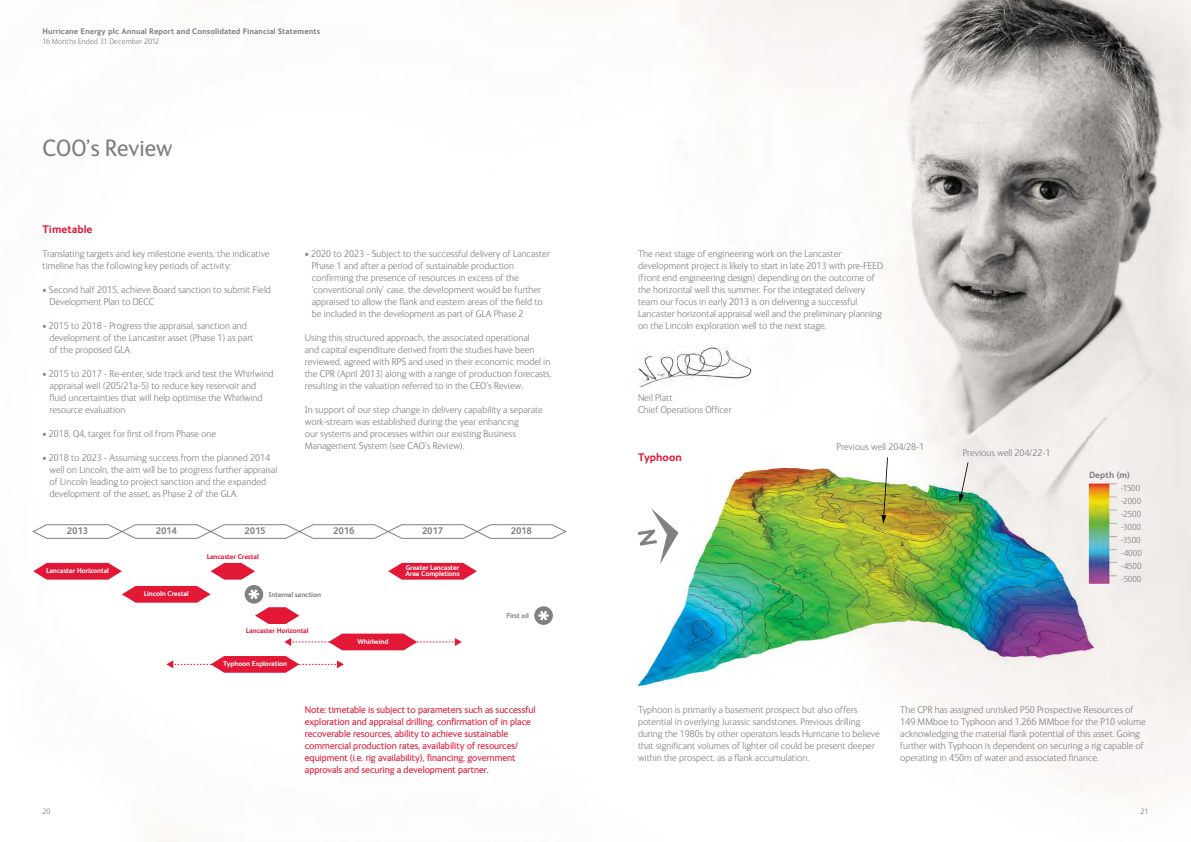
<style>
.page{position:relative;width:1191px;height:842px;background:#fff}
.page>*{position:absolute;margin:0;border:0;box-sizing:border-box;transform-origin:0 0}
.t1{font:24px "FS Ingrid";color:#807f83}
.t2{font:700 11px "FS Ingrid";color:#e31837}
.t3{font:300 10px/12px "FS Ingrid";color:#807f83}
.t4{font:10px/12px "FS Ingrid";color:#e31837}
.t5{font:700 9.6px "FS Ingrid";letter-spacing:-.02em;color:#807f83}
.t6{font:300 9px/13px "FS Ingrid";letter-spacing:.01em;color:#807f83}
.t7{font:700 9px "FS Ingrid";letter-spacing:.01em;color:#807f83}
.t8{font:700 8px "FS Ingrid";letter-spacing:.01em;color:#807f83}
.t9{font:300 8px "FS Ingrid";letter-spacing:.01em;color:#807f83}
.t10{font:700 7px/5.8px "FS Ingrid";letter-spacing:-.02em;color:#fff}
.t11{font:700 7px "FS Ingrid";letter-spacing:-.02em;color:#e31837}
.t12{font:700 7px "FS Ingrid";letter-spacing:-.02em;color:#807f83}
</style>
<div class="page">
<img style="left:32px;top:1px;width:1158px;height:841px">
<svg style="left:33px;top:524px;width:533px;height:15px"></svg>
<svg style="left:388px;top:563px;width:89px;height:17px;background:#e73f59"></svg>
<svg style="left:122px;top:586px;width:89px;height:17px;background:#e73f59"></svg>
<svg style="left:33px;top:563px;width:89px;height:17px;background:#e73f59"></svg>
<svg style="left:211px;top:563px;width:44px;height:17px"></svg>
<svg style="left:255px;top:607px;width:44px;height:17px"></svg>
<svg style="left:166px;top:656px;width:178px;height:17px"></svg>
<svg style="left:284px;top:634px;width:178px;height:16px"></svg>
<div style="left:245px;top:585px;width:18px;height:19px;background:#807f83;border-radius:50%"></div>
<svg style="left:249px;top:589px;width:10px;height:10px"></svg>
<svg style="left:534px;top:606px;width:19px;height:19px"></svg>
<svg style="left:538px;top:611px;width:11px;height:9px"></svg>
<img style="left:638px;top:468px;width:455px;height:218px">
<svg style="left:959px;top:462px;width:9px;height:41px"></svg>
<svg style="left:881px;top:457px;width:7px;height:67px"></svg>
<img style="left:1088px;top:484px;width:28px;height:99px">
<svg style="left:638px;top:508px;width:40px;height:56px"></svg>
<img style="left:628px;top:346px;width:127px;height:41px">
<p class="t8" style="left:43px;top:26px;width:279px">Hurricane Energy plc Annual Report and Consolidated Financial Statements</p>
<p class="t9" style="left:43px;top:37px;width:118px">16 Months Ended 31 December 2012</p>
<h1 class="t1" style="left:43px;top:132px;width:131px">COO’s Review</h1>
<p class="t2" style="left:43px;top:222px;width:51px">Timetable</p>
<p class="t3" style="left:43px;top:247px;width:228px">Translating targets and key milestone events, the indicative timeline has the following key periods of activity:</p>
<p class="t3" style="left:50px;top:283px;width:223px;text-indent:-7px">• Second half 2015, achieve Board sanction to submit Field<br>Development Plan to DECC</p>
<p class="t3" style="left:50px;top:319px;width:205px;text-indent:-7px">• 2015 to 2018 - Progress the appraisal, sanction and development of the Lancaster asset (Phase 1) as part of the proposed GLA</p>
<p class="t3" style="left:50px;top:367px;width:225px;text-indent:-7px">• 2015 to 2017 - Re-enter, side track and test the Whirlwind appraisal well (205/21a-5) to reduce key reservoir and fluid uncertainties that will help optimise the Whirlwind resource evaluation</p>
<p class="t3" style="left:43px;top:427px;width:175px">• 2018, Q4, target for first oil from Phase one</p>
<p class="t3" style="left:50px;top:451px;width:230px;text-indent:-7px">• 2018 to 2023 - Assuming success from the planned 2014 well on Lincoln, the aim will be to progress further appraisal of Lincoln leading to project sanction and the expanded development of the asset, as Phase 2 of the GLA</p>
<p class="t3" style="left:312px;top:247px;width:239px;text-indent:-7px">• 2020 to 2023 - Subject to the successful delivery of Lancaster Phase 1 and after a period of sustainable production confirming the presence of resources in excess of the ‘conventional only’ case, the development would be further appraised to allow the flank and eastern areas of the field to be included in the development as part of GLA Phase 2</p>
<p class="t3" style="left:305px;top:331px;width:248px">Using this structured approach, the associated operational<br>and capital expenditure derived from the studies have been reviewed, agreed with RPS and used in their economic model in the CPR (April 2013) along with a range of production forecasts, resulting in the valuation referred to in the CEO’s Review.</p>
<p class="t3" style="left:305px;top:403px;width:240px">In support of our step change in delivery capability a separate work-stream was established during the year enhancing<br>our systems and processes within our existing Business Management System (see CAO’s Review).</p>
<p class="t5" style="left:67px;top:525px;width:23px">2013</p>
<p class="t5" style="left:156px;top:525px;width:23px">2014</p>
<p class="t5" style="left:244px;top:525px;width:23px">2015</p>
<p class="t5" style="left:333px;top:525px;width:23px">2016</p>
<p class="t5" style="left:422px;top:525px;width:23px">2017</p>
<p class="t5" style="left:511px;top:525px;width:23px">2018</p>
<p class="t10" style="left:405px;top:564px;width:56px">Greater Lancaster<br>Area Completions</p>
<p class="t11" style="left:207px;top:552px;width:53px">Lancaster Crestal</p>
<p class="t10" style="left:46px;top:568px;width:64px">Lancaster Horizontal</p>
<p class="t10" style="left:144px;top:591px;width:46px">Lincoln Crestal</p>
<p class="t12" style="left:268px;top:590px;width:54px">Internal sanction</p>
<p class="t11" style="left:246px;top:626px;width:64px">Lancaster Horizontal</p>
<p class="t10" style="left:223px;top:661px;width:66px">Typhoon Exploration</p>
<p class="t10" style="left:357px;top:638px;width:32px">Whirlwind</p>
<p class="t12" style="left:506px;top:611px;width:24px">First oil</p>
<p class="t4" style="left:305px;top:703px;width:232px">Note: timetable is subject to parameters such as successful exploration and appraisal drilling, confirmation of in place recoverable resources, ability to achieve sustainable commercial production rates, availability of resources/ equipment (i.e. rig availability), financing, government approvals and securing a development partner.</p>
<p class="t3" style="left:638px;top:247px;width:246px">The next stage of engineering work on the Lancaster development project is likely to start in late 2013 with pre-FEED (front end engineering design) depending on the outcome of the horizontal well this summer. For the integrated delivery team our focus in early 2013 is on delivering a successful Lancaster horizontal appraisal well and the preliminary planning on the Lincoln exploration well to the next stage.</p>
<p class="t3" style="left:638px;top:391px;width:95px">Neil Platt<br>Chief Operations Officer</p>
<p class="t2" style="left:638px;top:450px;width:45px">Typhoon</p>
<p class="t3" style="left:836px;top:440px;width:89px">Previous well 204/28-1</p>
<p class="t3" style="left:962px;top:446px;width:89px">Previous well 204/22-1</p>
<p class="t7" style="left:1089px;top:469px;width:42px">Depth (m)</p>
<p class="t6" style="left:1120px;top:481px;width:23px">-1500 -2000 -2500 -3000 -3500 -4000 -4500 -5000</p>
<p class="t3" style="left:638px;top:703px;width:243px">Typhoon is primarily a basement prospect but also offers potential in overlying Jurassic sandstones. Previous drilling during the 1980s by other operators leads Hurricane to believe that significant volumes of lighter oil could be present deeper within the prospect, as a flank accumulation.</p>
<p class="t3" style="left:900px;top:703px;width:247px">The CPR has assigned unrisked P50 Prospective Resources of 149 MMboe to Typhoon and 1,266 MMboe for the P10 volume acknowledging the material flank potential of this asset. Going further with Typhoon is dependent on securing a rig capable of operating in 450m of water and associated finance.</p>
<p class="t9" style="left:43px;top:806px;width:9px">20</p>
<p class="t9" style="left:1140px;top:806px;width:9px">21</p>
</div>
